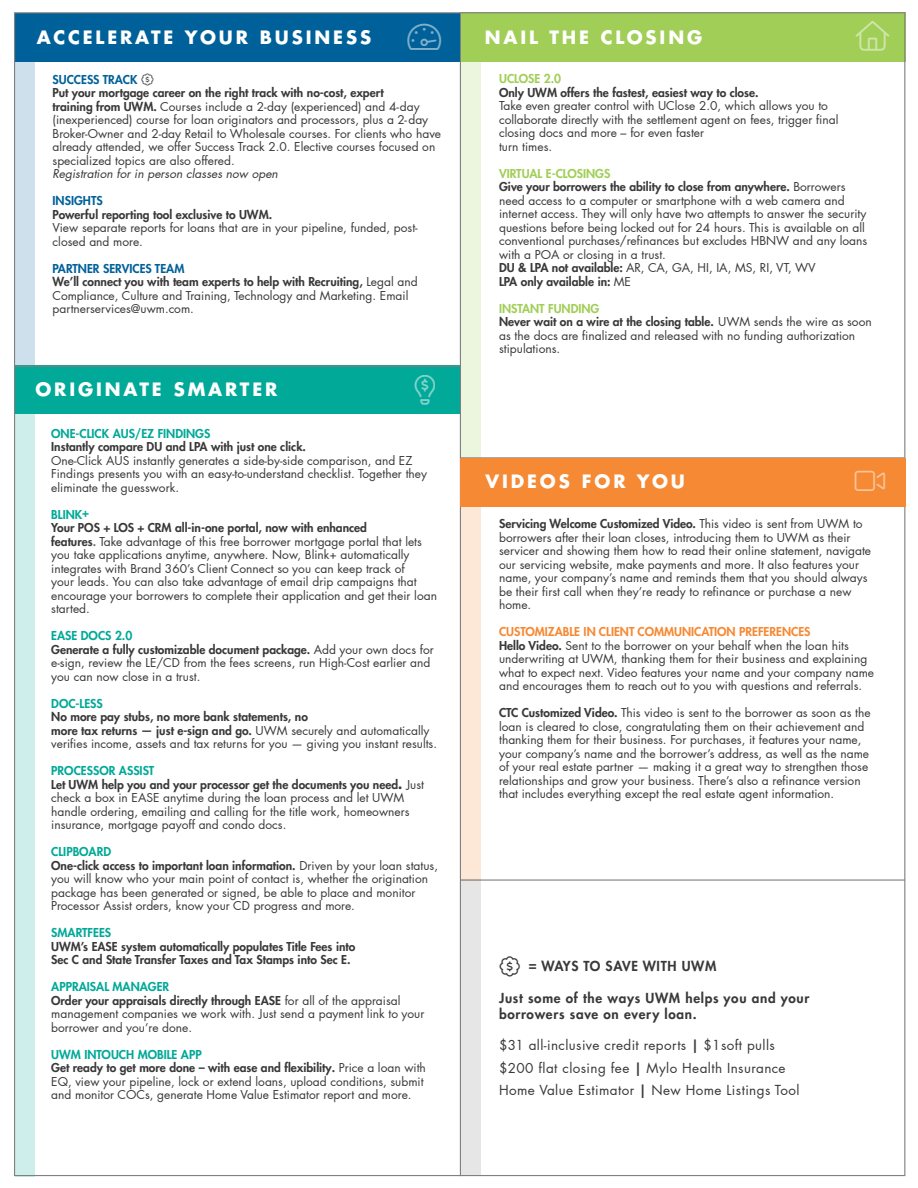
<style>
.page{position:relative;width:918px;height:1188px;background:#fff}
.page>*{position:absolute;margin:0;border:0;box-sizing:border-box;transform-origin:0 0}
.t1{font:700 18px "Futura LT Pro";letter-spacing:.16em;color:#fff}
.t2{font:13.5px/22.5px "Futura LT Pro";letter-spacing:.03em;color:#393939}
.t3{font:800 13.5px/16.5px "Futura LT Pro";letter-spacing:.05em;color:#393939}
.t4{font:12px/13.5px "Futura LT Pro";color:#393939}
.t5{font:800 12px/13.5px "Futura LT Pro";color:#393939}
.t6{font:800 12px "Futura LT Pro";color:#00a998}
.t7{font:italic 12px "Futura LT Pro";color:#393939}
.t8{font:800 12px "Futura LT Pro";color:#00619a}
.t9{font:800 12px "Futura LT Pro";color:#a1ce57}
.s1{font-weight:800}
.s2{font-weight:800;color:#00619a}
.s3{font-weight:800;color:#747070}
.s4{font-weight:800;color:#00a998}
.s5{font-weight:700}
.s6{font-weight:800;color:#a1ce57}
.s7{font-weight:800;color:#f68933}
</style>
<div class="page">
<div style="left:461px;top:879px;width:20px;height:297px;background:#e6e6e6"></div>
<div style="left:461px;top:466px;width:20px;height:415px;background:#fde7d7"></div>
<div style="left:461px;top:18px;width:20px;height:455px;background:#ecf5de"></div>
<div style="left:15px;top:27px;width:19px;height:347px;background:#cde0eb"></div>
<div style="left:15px;top:375px;width:19px;height:801px;background:#cdeeea"></div>
<div style="left:461px;top:12px;width:445px;height:50px;background:#a1ce57"></div>
<div style="left:15px;top:366px;width:445px;height:48px;background:#00a998"></div>
<hr style="left:460px;top:12px;width:1px;height:1164px;background:#808080">
<hr style="left:461px;top:879px;width:444px;height:2px;background:#808080">
<hr style="left:461px;top:457px;width:443px;height:1px;background:#808080">
<hr style="left:15px;top:366px;width:445px;height:1px;background:#808080">
<div style="left:14px;top:13px;width:446px;height:48px;background:#00619a"></div>
<div style="left:460px;top:458px;width:446px;height:48px;background:#f68933"></div>
<h1 class="t1" style="left:37px;top:23px;width:336px">ACCELERATE YOUR BUSINESS</h1>
<p class="t8" style="left:53px;top:70px;width:86px">SUCCESS TRACK</p>
<p class="t4" style="left:53px;top:86px;width:390px"><span class="s1">Put your mortgage career on the right track with no-cost, expert<br>training from UWM.</span> Courses include a 2-day (experienced) and 4-day (inexperienced) course for loan originators and processors, plus a 2-day Broker-Owner and 2-day Retail to Wholesale courses. For clients who have already attended, we offer Success Track 2.0. Elective courses focused on specialized topics are also offered.</p>
<p class="t7" style="left:53px;top:166px;width:227px">Registration for in person classes now open</p>
<p class="t8" style="left:53px;top:192px;width:52px">INSIGHTS</p>
<p class="t5" style="left:53px;top:207px;width:221px">Powerful reporting tool exclusive to UWM.</p>
<p class="t4" style="left:53px;top:221px;width:367px">View separate reports for loans that are in your pipeline, funded, post&shy;closed and more.</p>
<p class="t4" style="left:53px;top:262px;width:367px"><span class="s2">PARTNER SERVICES TEAM<br></span><span class="s1">We’ll connect you with team experts to help with Recruiting,</span> Legal and Compliance, Culture and Training, Technology and Marketing. Email partnerservices@uwm.com.</p>
<h1 class="t1" style="left:35px;top:376px;width:244px">ORIGINATE SMARTER</h1>
<p class="t6" style="left:51px;top:424px;width:161px">ONE-CLICK AUS/EZ FINDINGS</p>
<p class="t5" style="left:51px;top:439px;width:256px">Instantly compare DU and LPA with just one click.</p>
<p class="t4" style="left:51px;top:453px;width:377px">One-Click AUS instantly generates a side-by-side comparison, and EZ<br>Findings presents you with an easy-to-understand checklist. Together they eliminate the guesswork.</p>
<p class="t6" style="left:51px;top:505px;width:39px">BLINK+</p>
<p class="t4" style="left:51px;top:521px;width:387px"><span class="s1">Your POS + LOS + CRM all-in-one portal, now with enhanced<br>features</span><span class="s3">.</span> Take advantage of this free borrower mortgage portal that lets you take applications anytime, anywhere. Now, Blink+ automatically integrates with Brand 360’s Client Connect so you can keep track of<br>your leads. You can also take advantage of email drip campaigns that encourage your borrowers to complete their application and get their loan started.</p>
<p class="t4" style="left:51px;top:629px;width:384px"><span class="s4">EASE DOCS 2.0<br></span><span class="s1">Generate a fully customizable document package.</span> Add your own docs for e-sign, review the LE/CD from the fees screens, run High-Cost earlier and you can now close in a trust.</p>
<p class="t6" style="left:51px;top:694px;width:53px">DOC-LESS</p>
<p class="t4" style="left:51px;top:710px;width:387px"><span class="s1">No more pay stubs, no more bank statements, no<br>more tax returns — just e-sign and go.</span> UWM securely and automatically verifies income, assets and tax returns for you — giving you instant results.</p>
<p class="t4" style="left:51px;top:764px;width:374px"><span class="s4">PROCESSOR ASSIST<br></span><span class="s1">Let UWM help you and your processor get the documents you need</span><span class="s5">.</span> Just check a box in EASE anytime during the loan process and let UWM handle ordering, emailing and calling for the title work, homeowners insurance, mortgage payoff and condo docs.</p>
<p class="t4" style="left:51px;top:845px;width:388px"><span class="s4">CLIPBOARD<br></span><span class="s1">One-click access to important loan information.</span> Driven by your loan status, you will know who your main point of contact is, whether the origination package has been generated or signed, be able to place and monitor Processor Assist orders, know your CD progress and more.</p>
<p class="t6" style="left:51px;top:924px;width:61px">SMARTFEES</p>
<p class="t5" style="left:51px;top:939px;width:306px">UWM’s EASE system automatically populates Title Fees into<br>Sec C and State Transfer Taxes and Tax Stamps into Sec E.</p>
<p class="t4" style="left:51px;top:980px;width:375px"><span class="s4">APPRAISAL MANAGER<br></span><span class="s1">Order your appraisals directly through EASE</span> for all of the appraisal management companies we work with. Just send a payment link to your borrower and you’re done.</p>
<p class="t4" style="left:51px;top:1047px;width:376px"><span class="s4">UWM INTOUCH MOBILE APP<br></span><span class="s1">Get ready to get more done – with ease and flexibility.</span> Price a loan with EQ, view your pipeline, lock or extend loans, upload conditions, submit and monitor COCs, generate Home Value Estimator report and more.</p>
<h1 class="t1" style="left:485px;top:23px;width:219px">NAIL THE CLOSING</h1>
<p class="t9" style="left:499px;top:70px;width:64px">UCLOSE 2.0</p>
<p class="t5" style="left:499px;top:85px;width:261px">Only UWM offers the fastest, easiest way to close.</p>
<p class="t4" style="left:499px;top:99px;width:341px">Take even greater control with UClose 2.0, which allows you to collaborate directly with the settlement agent on fees, trigger final closing docs and more – for even faster<br>turn times.</p>
<p class="t4" style="left:499px;top:167px;width:370px"><span class="s6">VIRTUAL E-CLOSINGS<br></span><span class="s1">Give your borrowers the ability to close from anywhere.</span> Borrowers need access to a computer or smartphone with a web camera and internet access. They will only have two attempts to answer the security questions before being locked out for 24 hours. This is available on all conventional purchases/refinances but excludes HBNW and any loans with a POA or closing in a trust.<br><span class="s1">DU &amp; LPA not available:</span> AR, CA, GA, HI, IA, MS, RI, VT, WV<br><span class="s1">LPA only available in:</span> ME</p>
<p class="t4" style="left:499px;top:302px;width:374px"><span class="s6">INSTANT FUNDING<br></span><span class="s1">Never wait on a wire at the closing table.</span> UWM sends the wire as soon as the docs are finalized and released with no funding authorization stipulations.</p>
<h1 class="t1" style="left:486px;top:467px;width:201px">VIDEOS FOR YOU</h1>
<p class="t4" style="left:499px;top:517px;width:374px"><span class="s1">Servicing Welcome Customized Video.</span> This video is sent from UWM to borrowers after their loan closes, introducing them to UWM as their servicer and showing them how to read their online statement, navigate our servicing website, make payments and more. It also features your name, your company’s name and reminds them that you should always be their first call when they’re ready to refinance or purchase a new home.</p>
<p class="t4" style="left:499px;top:625px;width:377px"><span class="s7">CUSTOMIZABLE IN CLIENT COMMUNICATION PREFERENCES<br></span><span class="s1">Hello Video.</span> Sent to the borrower on your behalf when the loan hits underwriting at UWM, thanking them for their business and explaining what to expect next. Video features your name and your company name and encourages them to reach out to you with questions and referrals.</p>
<p class="t4" style="left:499px;top:706px;width:373px"><span class="s1">CTC Customized Video.</span> This video is sent to the borrower as soon as the loan is cleared to close, congratulating them on their achievement and thanking them for their business. For purchases, it features your name, your company’s name and the borrower’s address, as well as the name of your real estate partner — making it a great way to strengthen those relationships and grow your business. There’s also a refinance version that includes everything except the real estate agent information.</p>
<p class="t3" style="left:529px;top:957px;width:189px">= WAYS TO SAVE WITH UWM</p>
<p class="t3" style="left:499px;top:989px;width:312px">Just some of the ways UWM helps you and your borrowers save on every loan.</p>
<p class="t2" style="left:499px;top:1034px;width:302px">$31 all-inclusive credit reports <span class="s1">|</span> $1soft pulls $200 flat closing fee <span class="s1">|</span> Mylo Health Insurance<br>Home Value Estimator <span class="s1">|</span> New Home Listings Tool</p>
</div>
